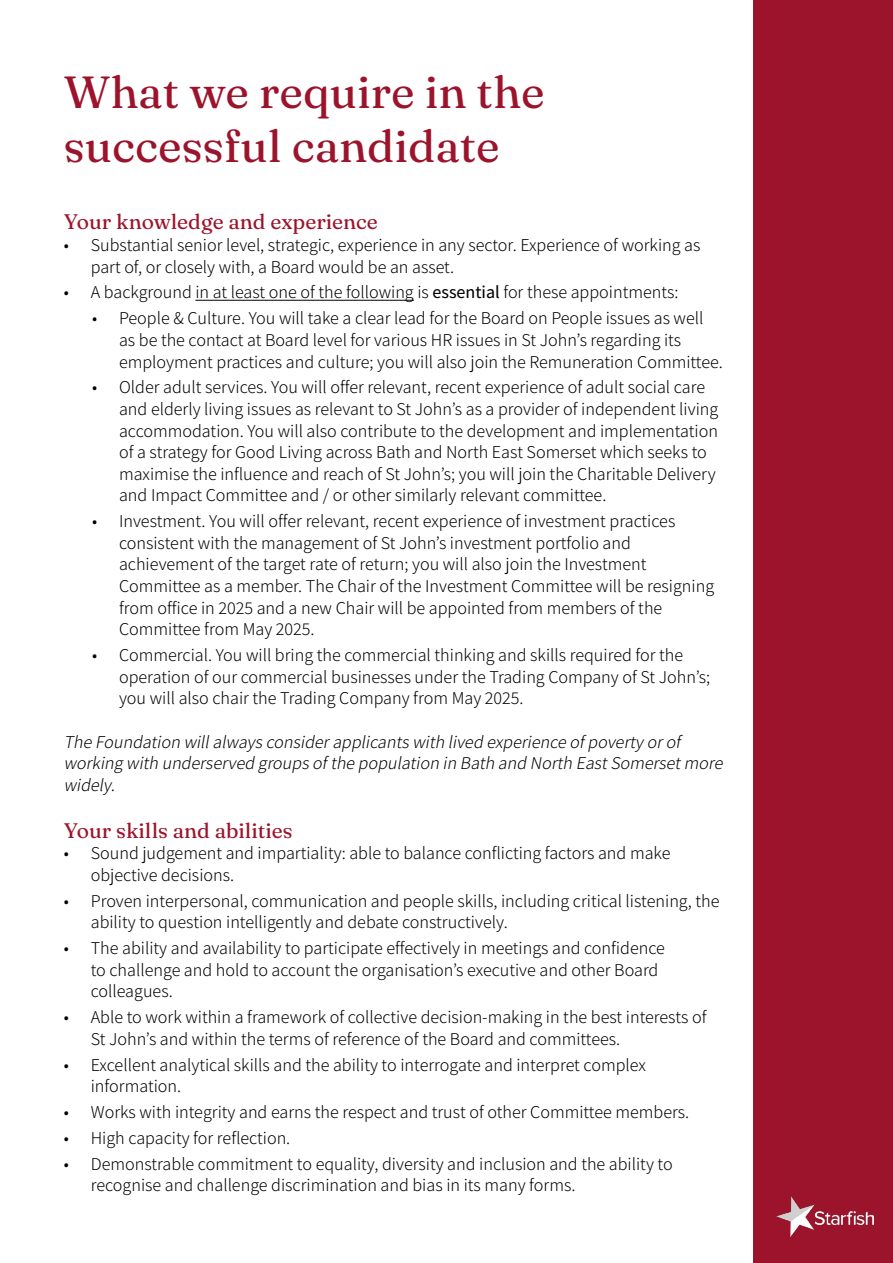
<style>
.page{position:relative;width:893px;height:1263px;background:#fff}
.page>*{position:absolute;margin:0;border:0;box-sizing:border-box;transform-origin:0 0}
.t1{font:45px/54px "Fraunces 9 pt";color:#9c142c}
.t2{font:21px "Fraunces 9 pt";color:#9c142c}
.t3{font:300 18px/21.6px "Assistant";color:#000}
.t4{font:italic 300 18px/21.6px "Assistant";color:#000}
.s1{font-weight:500}
</style>
<div class="page">
<div style="left:753px;top:0;width:140px;height:1263px;background:#9c142c"></div>
<img style="left:776px;top:1196px;width:98px;height:40px">
<hr style="left:195px;top:300px;width:219px;height:1px;background:#000">
<h1 class="t1" style="left:64px;top:62px;width:482px">What we require in the successful candidate</h1>
<p class="t2" style="left:64px;top:206px;width:316px">Your knowledge and experience</p>
<p class="t3" style="left:91px;top:233px;width:611px;text-indent:-27px">• Substantial senior level, strategic, experience in any sector. Experience of working as part of, or closely with, a Board would be an asset.</p>
<p class="t3" style="left:64px;top:281px;width:616px">• A background in at least one of the following is <span class="s1">essential</span> for these appointments:</p>
<p class="t3" style="left:119px;top:307px;width:605px;text-indent:-27px">• People &amp; Culture. You will take a clear lead for the Board on People issues as well as be the contact at Board level for various HR issues in St John’s regarding its employment practices and culture; you will also join the Remuneration Committee.</p>
<p class="t3" style="left:119px;top:376px;width:601px;text-indent:-27px">• Older adult services. You will offer relevant, recent experience of adult social care and elderly living issues as relevant to St John’s as a provider of independent living accommodation. You will also contribute to the development and implementation of a strategy for Good Living across Bath and North East Somerset which seeks to maximise the influence and reach of St John’s; you will join the Charitable Delivery and Impact Committee and / or other similarly relevant committee.</p>
<p class="t3" style="left:119px;top:509px;width:597px;text-indent:-27px">• Investment. You will offer relevant, recent experience of investment practices consistent with the management of St John’s investment portfolio and achievement of the target rate of return; you will also join the Investment Committee as a member. The Chair of the Investment Committee will be resigning from office in 2025 and a new Chair will be appointed from members of the Committee from May 2025.</p>
<p class="t3" style="left:119px;top:643px;width:593px;text-indent:-27px">• Commercial. You will bring the commercial thinking and skills required for the operation of our commercial businesses under the Trading Company of St John’s; you will also chair the Trading Company from May 2025.</p>
<p class="t4" style="left:64px;top:730px;width:664px">The Foundation willalwaysconsiderapplicantswith lived experience ofpoverty orof working with underserved groupsofthe population in Bath and North EastSomersetmore widely.</p>
<p class="t2" style="left:64px;top:815px;width:230px">Your skills and abilities</p>
<p class="t3" style="left:91px;top:841px;width:581px;text-indent:-27px">• Sound judgement and impartiality: able to balance conflicting factors and make objective decisions.</p>
<p class="t3" style="left:91px;top:889px;width:630px;text-indent:-27px">• Proven interpersonal, communication and people skills, including critical listening, the ability to question intelligently and debate constructively.</p>
<p class="t3" style="left:91px;top:936px;width:576px;text-indent:-27px">• The ability and availability to participate effectively in meetings and confidence to challenge and hold to account the organisation’s executive and other Board colleagues.</p>
<p class="t3" style="left:91px;top:1005px;width:617px;text-indent:-27px">• Able to work within a framework of collective decision-making in the best interests of<br>St John’s and within the terms of reference of the Board and committees.</p>
<p class="t3" style="left:91px;top:1053px;width:557px;text-indent:-27px">• Excellent analytical skills and the ability to interrogate and interpret complex information.</p>
<p class="t3" style="left:64px;top:1100px;width:627px">• Works with integrity and earns the respect and trust of other Committee members.</p>
<p class="t3" style="left:64px;top:1126px;width:228px">• High capacity for reflection.</p>
<p class="t3" style="left:91px;top:1152px;width:583px;text-indent:-27px">• Demonstrable commitment to equality, diversity and inclusion and the ability to recognise and challenge discrimination and bias in its many forms.</p>
</div>
